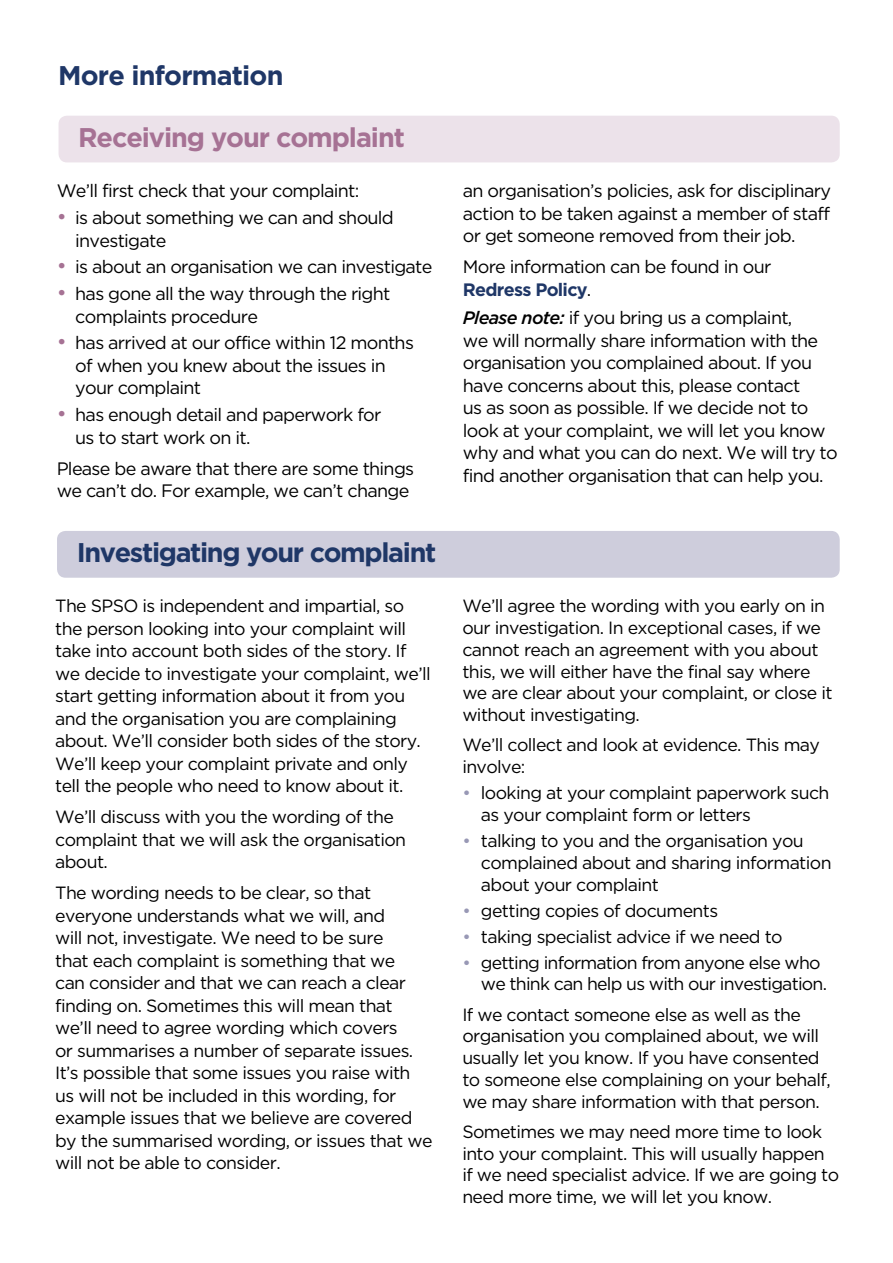
<style>
.page{position:relative;width:893px;height:1263px;background:#fff}
.page>*{position:absolute;margin:0;border:0;box-sizing:border-box;transform-origin:0 0}
.t1{font:700 27px "Gotham";letter-spacing:-.05em;color:#1f3767}
.t2{font:700 27px "Gotham";letter-spacing:-.04em;color:#a67294}
.t3{font:700 27px "Gotham";letter-spacing:-.03em;color:#1f3767}
.t4{font:18px/22.5px "Gotham";letter-spacing:-.04em;color:#000}
.t5{font:17.7px/22.5px "Gotham";letter-spacing:-.035em;color:#000}
.s1{font-size:21px;color:#a67294}
.s2{font-weight:700;color:#1f3767}
.s3{font-weight:500;font-style:italic}
.s4{color:#9898b5}
</style>
<div class="page">
<div style="left:59px;top:116px;width:781px;height:46px;background:#ece2ea;border-radius:9px"></div>
<div style="left:57px;top:531px;width:783px;height:47px;background:#cecddc;border-radius:9px"></div>
<h1 class="t3" style="left:58px;top:58px;width:227px">More information</h1>
<h1 class="t2" style="left:78px;top:119px;width:328px">Receiving your complaint</h1>
<p class="t4" style="left:57px;top:179px;width:304px">We’ll first check that your complaint:</p>
<p class="t4" style="left:75px;top:206px;width:320px;text-indent:-19px"><span class="s1">•</span> is about something we can and should investigate</p>
<p class="t4" style="left:57px;top:255px;width:377px"><span class="s1">•</span> is about an organisation we can investigate</p>
<p class="t4" style="left:75px;top:282px;width:317px;text-indent:-19px"><span class="s1">•</span> has gone all the way through the right complaints procedure</p>
<p class="t4" style="left:75px;top:331px;width:340px;text-indent:-19px"><span class="s1">•</span> has arrived at our office within 12 months of when you knew about the issues in your complaint</p>
<p class="t4" style="left:75px;top:403px;width:308px;text-indent:-19px"><span class="s1">•</span> has enough detail and paperwork for us to start work on it.</p>
<p class="t4" style="left:57px;top:457px;width:359px">Please be aware that there are some things we can’t do. For example, we can’t change</p>
<h1 class="t1" style="left:77px;top:534px;width:361px">Investigating your complaint</h1>
<p class="t5" style="left:55px;top:594px;width:377px">The SPSO is independent and impartial, so the person looking into your complaint will take into account both sides of the story. If we decide to investigate your complaint, we’ll start getting information about it from you and the organisation you are complaining about. We’ll consider both sides of the story.<br>We’ll keep your complaint private and only tell the people who need to know about it.</p>
<p class="t5" style="left:55px;top:805px;width:352px">We’ll discuss with you the wording of the complaint that we will ask the organisation about.</p>
<p class="t5" style="left:55px;top:881px;width:379px">The wording needs to be clear, so that everyone understands what we will, and<br>will not, investigate. We need to be sure<br>that each complaint is something that we<br>can consider and that we can reach a clear finding on. Sometimes this will mean that we’ll need to agree wording which covers<br>or summarises a number of separate issues.<br>It’s possible that some issues you raise with us will not be included in this wording, for example issues that we believe are covered by the summarised wording, or issues that we will not be able to consider.</p>
<p class="t4" style="left:463px;top:179px;width:370px;text-align:justify">an organisation’s policies, ask for disciplinary action to be taken against a member of staff or get someone removed from their job.</p>
<p class="t4" style="left:463px;top:255px;width:310px">More information can be found in our<br><span class="s2">Redress Policy</span>.</p>
<p class="t4" style="left:463px;top:306px;width:376px"><span class="s3">Please note:</span> if you bring us a complaint,<br>we will normally share information with the organisation you complained about. If you have concerns about this, please contact<br>us as soon as possible. If we decide not to look at your complaint, we will let you know why and what you can do next. We will try to find another organisation that can help you.</p>
<p class="t5" style="left:462px;top:595px;width:372px;line-height:21.8px">We’ll agree the wording with you early on in our investigation. In exceptional cases, if we cannot reach an agreement with you about this, we will either have the final say where we are clear about your complaint, or close it without investigating.</p>
<p class="t5" style="left:462px;top:734px;width:359px;line-height:21.8px">We’ll collect and look at evidence. This may involve:</p>
<p class="t5" style="left:481px;top:782px;width:350px;line-height:21.8px;text-indent:-19px"><span class="s4">•</span> looking at your complaint paperwork such as your complaint form or letters</p>
<p class="t5" style="left:481px;top:829px;width:352px;line-height:21.8px;text-indent:-19px"><span class="s4">•</span> talking to you and the organisation you complained about and sharing information about your complaint</p>
<p class="t5" style="left:462px;top:899px;width:257px"><span class="s4">•</span> getting copies of documents</p>
<p class="t5" style="left:462px;top:925px;width:322px"><span class="s4">•</span> taking specialist advice if we need to</p>
<p class="t5" style="left:481px;top:951px;width:348px;line-height:21.8px;text-indent:-19px"><span class="s4">•</span> getting information from anyone else who we think can help us with our investigation.</p>
<p class="t5" style="left:462px;top:1003px;width:370px;line-height:21.8px">If we contact someone else as well as the organisation you complained about, we will usually let you know. If you have consented to someone else complaining on your behalf, we may share information with that person.</p>
<p class="t5" style="left:462px;top:1120px;width:378px;line-height:21.8px">Sometimes we may need more time to look into your complaint. This will usually happen if we need specialist advice. If we are going to need more time, we will let you know.</p>
</div>
